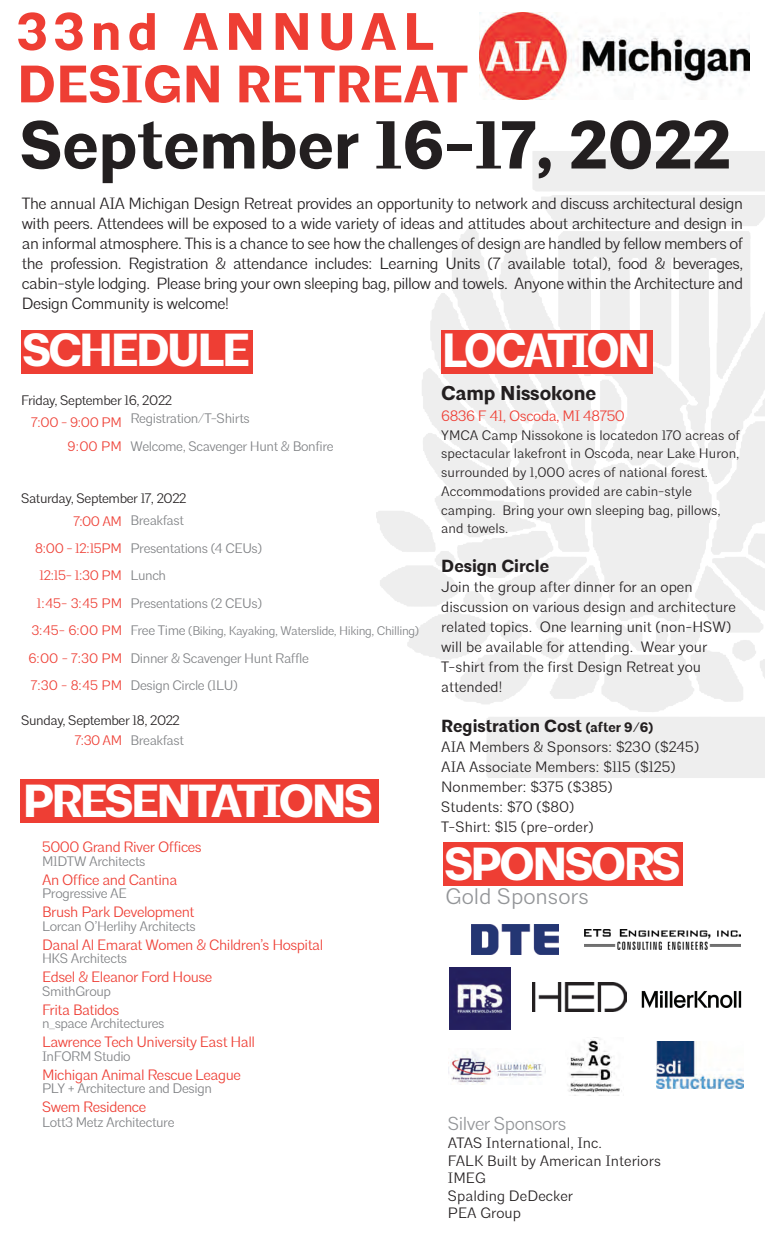
<style>
.page{position:relative;width:765px;height:1260px;background:#fff}
.page>*{position:absolute;margin:0;border:0;box-sizing:border-box;transform-origin:0 0}
.t1{font:700 67.5px "Architype";color:#231f20}
.t2{font:700 52.5px/52.5px "Architype";color:#ee3e34}
.t3{font:700 47.88px "Architype";letter-spacing:-.065em;color:#fff;scale:.9 1}
.t4{font:700 46.25px "Architype";letter-spacing:-.065em;color:#fff}
.t5{font:300 22.5px "Architype";color:#939598}
.t6{font:700 20px "Architype";color:#231f20}
.t7{font:300 18.75px "Architype";letter-spacing:-.03em;color:#939598}
.t8{font:700 17.5px "Architype";color:#231f20}
.t9{font:300 16.25px/20px "Architype";letter-spacing:-.03em;color:#231f20;text-align:justify}
.t10{font:300 15px/20px "Architype";color:#231f20}
.t11{font:300 15px "Architype";letter-spacing:-.03em;color:#ee3e34}
.t12{font:300 13.75px/27.5px "Architype";letter-spacing:-.03em;color:#808285}
.t13{font:300 13.75px/18.8px "Architype";color:#231f20}
.t14{font:300 13.75px "Architype";letter-spacing:-.03em;color:#231f20}
.t15{font:300 13.75px/27.5px "Architype";letter-spacing:-.005em;color:#ee3e34;text-align:right}
.t16{font:300 13.75px/25px "Architype";letter-spacing:-.03em;color:#ee3e34;text-align:right}
.t17{font:300 12.5px "Architype";letter-spacing:-.03em;color:#808285}
.s1{font-size:13.75px}
</style>
<div class="page">
<div style="left:21px;top:330px;width:231px;height:44px;background:#ee3e34"></div>
<div style="left:441px;top:330px;width:212px;height:44px;background:#ee3e34"></div>
<div style="left:21px;top:779px;width:358px;height:43px;background:#ee3e34"></div>
<div style="left:443px;top:842px;width:239px;height:44px;background:#ee3e34"></div>
<img style="left:472px;top:925px;width:86px;height:29px">
<img style="left:584px;top:929px;width:157px;height:20px">
<img style="left:567px;top:1039px;width:55px;height:57px">
<img style="left:657px;top:1041px;width:86px;height:48px">
<img style="left:450px;top:1051px;width:96px;height:34px">
<img style="left:641px;top:990px;width:101px;height:18px">
<img style="left:449px;top:968px;width:62px;height:61px">
<img style="left:480px;top:12px;width:269px;height:88px">
<img style="left:532px;top:983px;width:94px;height:29px">
<h2 class="t2" style="left:17px;top:7px;width:453px">33nd ANNUAL<br>DESIGN RETREAT</h2>
<h1 class="t1" style="left:20px;top:104px;width:712px">September 16-17, 2022</h1>
<p class="t9" style="left:22px;top:194px;width:723px">The annual AIA Michigan Design Retreat provides an opportunity to network and discuss architectural design with peers. Attendees will be exposed to a wide variety of ideas and attitudes about architecture and design in an informal atmosphere. This is a chance to see how the challenges of design are handled by fellow members of the profession. Registration &amp; attendance includes: Learning Units (7 available total), food &amp; beverages, cabin-style lodging. Please bring your own sleeping bag, pillow and towels. Anyone within the Architecture and Design Community is welcome!</p>
<h3 class="t4" style="left:22px;top:322px;width:229px">SCHEDULE</h3>
<p class="t14" style="left:21px;top:392px;width:152px">Friday, September 16, 2022</p>
<p class="t16" style="left:31px;top:409px;width:92px">7:00 - 9:00 PM<br>9:00 PM</p>
<p class="t12" style="left:130px;top:405px;width:205px">Registration/T-Shirts<br>Welcome, Scavenger Hunt &amp; Bonfire</p>
<p class="t14" style="left:21px;top:490px;width:167px">Saturday, September 17, 2022</p>
<p class="t16" style="left:35px;top:509px;width:88px;line-height:26.2px">7:00 AM<br>8:00 - 12:15PM</p>
<p class="t15" style="left:29px;top:562px;width:95px">12:15- 1:30 PM<br>1:45- 3:45 PM<br>3:45- 6:00 PM<br>6:00 - 7:30 PM<br>7:30 - 8:45 PM</p>
<p class="t12" style="left:130px;top:507px;width:134px">Breakfast<br>Presentations (4 CEUs)<br>Lunch<br>Presentations (2 CEUs)</p>
<p class="t17" style="left:130px;top:623px;width:290px"><span class="s1">Free Time</span> (Biking, Kayaking, Waterslide, Hiking, Chilling)</p>
<p class="t12" style="left:130px;top:644px;width:180px">Dinner &amp; Scavenger Hunt Raffle<br>Design Circle (1LU)</p>
<p class="t14" style="left:21px;top:712px;width:160px">Sunday, September 18, 2022</p>
<p class="t16" style="left:75px;top:728px;width:49px">7:30 AM</p>
<p class="t12" style="left:130px;top:727px;width:55px">Breakfast</p>
<h3 class="t4" style="left:22px;top:773px;width:352px">PRESENTATIONS</h3>
<p class="t11" style="left:42px;top:838px;width:161px">5000 Grand River Offices</p>
<p class="t12" style="left:42px;top:848px;width:105px">M1DTW Architects</p>
<p class="t11" style="left:42px;top:870px;width:137px">An Office and Cantina</p>
<p class="t12" style="left:42px;top:880px;width:86px">Progressive AE</p>
<p class="t11" style="left:42px;top:903px;width:154px">Brush Park Development</p>
<p class="t12" style="left:42px;top:913px;width:155px">Lorcan O’Herlihy Architects</p>
<p class="t11" style="left:42px;top:935px;width:283px">Danal Al Emarat Women &amp; Children’s Hospital</p>
<p class="t12" style="left:42px;top:945px;width:87px">HKS Architects</p>
<p class="t11" style="left:42px;top:968px;width:172px">Edsel &amp; Eleanor Ford House</p>
<p class="t12" style="left:42px;top:978px;width:70px">SmithGroup</p>
<p class="t11" style="left:42px;top:1000px;width:79px">Frita Batidos</p>
<p class="t12" style="left:42px;top:1010px;width:124px">n_space Architectures</p>
<p class="t11" style="left:42px;top:1033px;width:215px">Lawrence Tech University East Hall</p>
<p class="t12" style="left:42px;top:1043px;width:90px">InFORM Studio</p>
<p class="t11" style="left:42px;top:1065px;width:200px">Michigan Animal Rescue League</p>
<p class="t12" style="left:42px;top:1075px;width:171px">PLY + Architecture and Design</p>
<p class="t11" style="left:42px;top:1098px;width:106px">Swem Residence</p>
<p class="t12" style="left:42px;top:1109px;width:134px">Lott3 Metz Architecture</p>
<h3 class="t3" style="left:442px;top:321px;width:233px">LOCATION</h3>
<p class="t6" style="left:441px;top:381px;width:156px">Camp Nissokone</p>
<p class="t11" style="left:441px;top:407px;width:185px">6836 F 41, Oscoda, MI 48750</p>
<p class="t13" style="left:441px;top:426px;width:300px">YMCA Camp Nissokone is locatedon 170 acreas of spectacular lakefront in Oscoda, near Lake Huron, surrounded by 1,000 acres of national forest.<br>Accommodations provided are cabin-style camping. Bring your own sleeping bag, pillows, and towels.</p>
<p class="t8" style="left:441px;top:555px;width:109px">Design Circle</p>
<p class="t10" style="left:441px;top:577px;width:296px">Join the group after dinner for an open discussion on various design and architecture related topics. One learning unit (non-HSW) will be available for attending. Wear your T-shirt from the first Design Retreat you attended!</p>
<p class="t8" style="left:441px;top:715px;width:213px">Registration Cost <span class="s1">(after 9/6)</span></p>
<p class="t10" style="left:441px;top:737px;width:260px">AIA Members &amp; Sponsors: $230 ($245)<br>AIA Associate Members: $115 ($125)<br>Nonmember: $375 ($385)<br>Students: $70 ($80)<br>T-Shirt: $15 (pre-order)</p>
<h3 class="t4" style="left:444px;top:835px;width:238px">SPONSORS</h3>
<h3 class="t5" style="left:446px;top:882px;width:145px">Gold Sponsors</h3>
<p class="t7" style="left:448px;top:1112px;width:120px">Silver Sponsors</p>
<p class="t10" style="left:448px;top:1135px;width:214px;line-height:17.5px">ATAS International, Inc.<br>FALK Built by American Interiors<br>IMEG<br>Spalding DeDecker<br>PEA Group</p>
</div>
